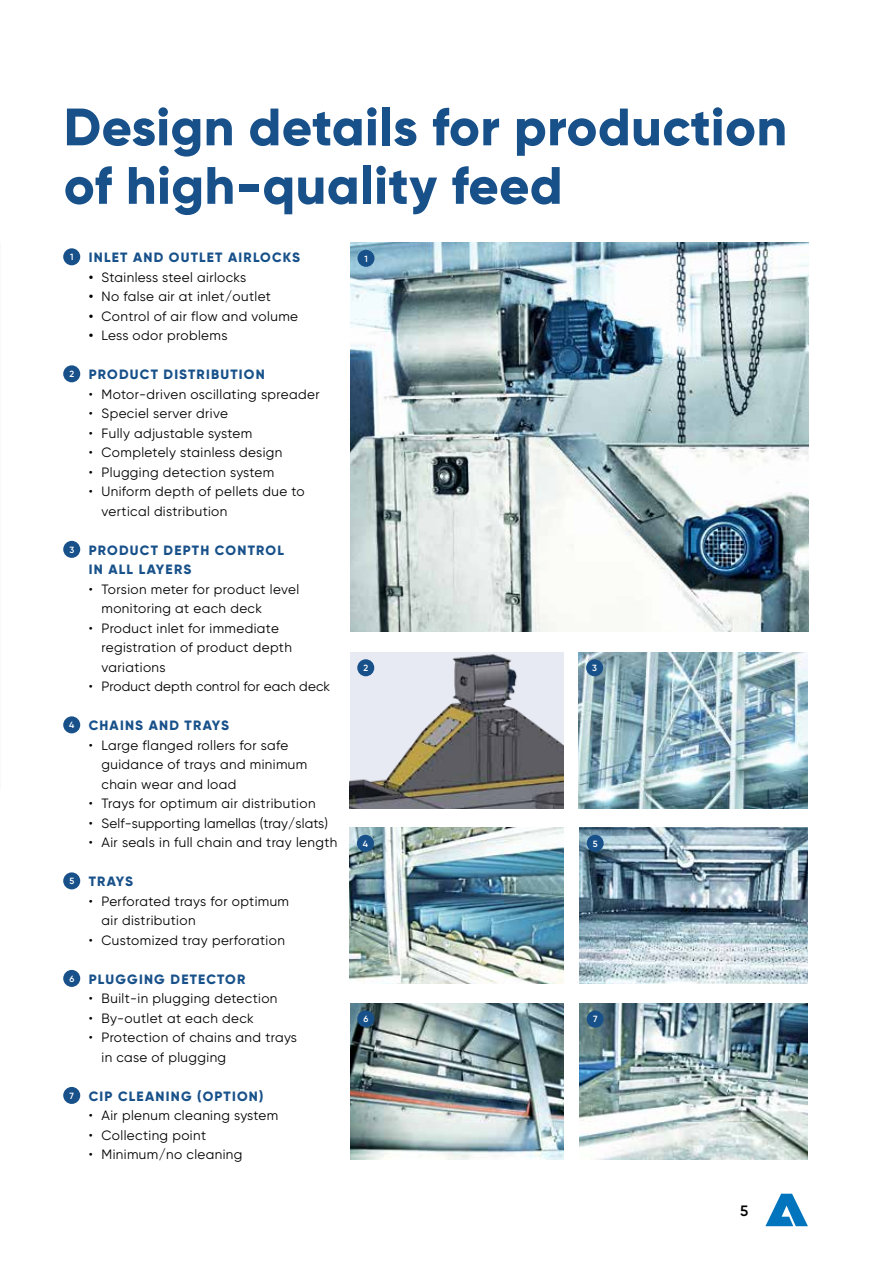
<style>
.page{position:relative;width:893px;height:1263px;background:#fff}
.page>*{position:absolute;margin:0;border:0;box-sizing:border-box;transform-origin:0 0}
.t1{font:800 52.5px/58.5px "Gilroy";letter-spacing:.01em;color:#18518a}
.t2{font:600 15px "Gilroy";color:#000}
.t3{font:13.5px/19.5px "Gilroy";letter-spacing:.03em;color:#000}
.t4{font:800 13.5px/19.5px "Gilroy";letter-spacing:.09em;color:#18518a}
.t5{font:13.5px "Gilroy";letter-spacing:.01em;color:#000}
.t6{font:600 9px "Gilroy";color:#fff}
.s1{font-weight:600}
</style>
<div class="page">
<svg style="left:765px;top:1194px;width:43px;height:32px"></svg>
<div style="left:63px;top:248px;width:17px;height:17px;background:#18518a;border-radius:50%"></div>
<div style="left:63px;top:365px;width:17px;height:17px;background:#18518a;border-radius:50%"></div>
<div style="left:63px;top:541px;width:17px;height:17px;background:#18518a;border-radius:50%"></div>
<div style="left:63px;top:716px;width:17px;height:17px;background:#18518a;border-radius:50%"></div>
<div style="left:63px;top:872px;width:17px;height:17px;background:#18518a;border-radius:50%"></div>
<div style="left:63px;top:970px;width:17px;height:17px;background:#18518a;border-radius:50%"></div>
<div style="left:63px;top:1087px;width:17px;height:17px;background:#18518a;border-radius:50%"></div>
<img style="left:350px;top:828px;width:214px;height:156px">
<img style="left:351px;top:243px;width:457px;height:388px">
<img style="left:579px;top:828px;width:228px;height:156px">
<img style="left:350px;top:1003px;width:214px;height:156px">
<img style="left:580px;top:1003px;width:228px;height:156px">
<img style="left:350px;top:652px;width:214px;height:156px">
<img style="left:579px;top:652px;width:229px;height:156px">
<div style="left:357px;top:250px;width:17px;height:17px;background:#18518a;border-radius:50%"></div>
<div style="left:357px;top:659px;width:17px;height:17px;background:#18518a;border-radius:50%"></div>
<div style="left:586px;top:659px;width:17px;height:17px;background:#18518a;border-radius:50%"></div>
<div style="left:357px;top:835px;width:17px;height:17px;background:#18518a;border-radius:50%"></div>
<div style="left:587px;top:835px;width:17px;height:17px;background:#18518a;border-radius:50%"></div>
<div style="left:357px;top:1010px;width:17px;height:17px;background:#18518a;border-radius:50%"></div>
<div style="left:587px;top:1011px;width:17px;height:17px;background:#18518a;border-radius:50%"></div>
<h1 class="t1" style="left:64px;top:97px;width:725px">Design details for production of high-quality feed</h1>
<p class="t4" style="left:70px;top:248px;width:231px"><sup>1</sup> INLET AND OUTLET AIRLOCKS</p>
<p class="t3" style="left:89px;top:267px;width:159px"><span class="s1">•</span> Stainless steel airlocks</p>
<p class="t3" style="left:89px;top:287px;width:184px"><span class="s1">•</span> No false air at inlet/outlet</p>
<p class="t3" style="left:89px;top:306px;width:211px"><span class="s1">•</span> Control of air flow and volume</p>
<p class="t3" style="left:89px;top:326px;width:140px"><span class="s1">•</span> Less odor problems</p>
<p class="t4" style="left:69px;top:365px;width:197px"><sup>2</sup> PRODUCT DISTRIBUTION</p>
<p class="t3" style="left:89px;top:384px;width:232px">• Motor-driven oscillating spreader</p>
<p class="t3" style="left:89px;top:404px;width:141px">• Speciel server drive</p>
<p class="t3" style="left:89px;top:423px;width:165px">• Fully adjustable system</p>
<p class="t3" style="left:89px;top:443px;width:195px">• Completely stainless design</p>
<p class="t3" style="left:89px;top:462px;width:187px">• Plugging detection system</p>
<p class="t3" style="left:102px;top:482px;width:205px;text-indent:-13px">• Uniform depth of pellets due to vertical distribution</p>
<p class="t4" style="left:89px;top:540px;width:197px;text-indent:-19px"><sup>3</sup> PRODUCT DEPTH CONTROL<br>IN ALL LAYERS</p>
<p class="t3" style="left:102px;top:579px;width:199px;text-indent:-13px">• Torsion meter for product level monitoring at each deck</p>
<p class="t3" style="left:102px;top:618px;width:192px;text-indent:-13px">• Product inlet for immediate registration of product depth variations</p>
<p class="t5" style="left:89px;top:678px;width:243px">• Product depth control for each deck</p>
<p class="t4" style="left:69px;top:716px;width:161px"><sup>4</sup> CHAINS AND TRAYS</p>
<p class="t3" style="left:102px;top:735px;width:207px;text-indent:-13px">• Large flanged rollers for safe guidance of trays and minimum chain wear and load</p>
<p class="t3" style="left:89px;top:794px;width:228px">• Trays for optimum air distribution</p>
<p class="t5" style="left:89px;top:815px;width:241px">• Self-supporting lamellas (tray/slats)</p>
<p class="t3" style="left:89px;top:833px;width:250px">• Air seals in full chain and tray length</p>
<p class="t4" style="left:69px;top:872px;width:65px"><sup>5</sup> TRAYS</p>
<p class="t3" style="left:102px;top:891px;width:189px;text-indent:-13px">• Perforated trays for optimum air distribution</p>
<p class="t3" style="left:89px;top:930px;width:198px">• Customized tray perforation</p>
<p class="t4" style="left:69px;top:969px;width:178px"><sup>6</sup> PLUGGING DETECTOR</p>
<p class="t3" style="left:89px;top:989px;width:190px">• Built-in plugging detection</p>
<p class="t3" style="left:89px;top:1008px;width:167px">• By-outlet at each deck</p>
<p class="t3" style="left:102px;top:1028px;width:197px;text-indent:-13px">• Protection of chains and trays in case of plugging</p>
<p class="t4" style="left:70px;top:1086px;width:195px"><sup>7</sup> CIP CLEANING (OPTION)</p>
<p class="t3" style="left:89px;top:1106px;width:191px">• Air plenum cleaning system</p>
<p class="t3" style="left:89px;top:1125px;width:119px">• Collecting point</p>
<p class="t3" style="left:89px;top:1145px;width:155px">• Minimum/no cleaning</p>
<p class="t6" style="left:364px;top:253px;width:5px">1</p>
<p class="t6" style="left:363px;top:662px;width:6px">2</p>
<p class="t6" style="left:592px;top:662px;width:6px">3</p>
<p class="t6" style="left:363px;top:838px;width:7px">4</p>
<p class="t6" style="left:593px;top:838px;width:6px">5</p>
<p class="t6" style="left:363px;top:1013px;width:6px">6</p>
<p class="t6" style="left:593px;top:1014px;width:6px">7</p>
<p class="t2" style="left:740px;top:1201px;width:10px">5</p>
</div>
